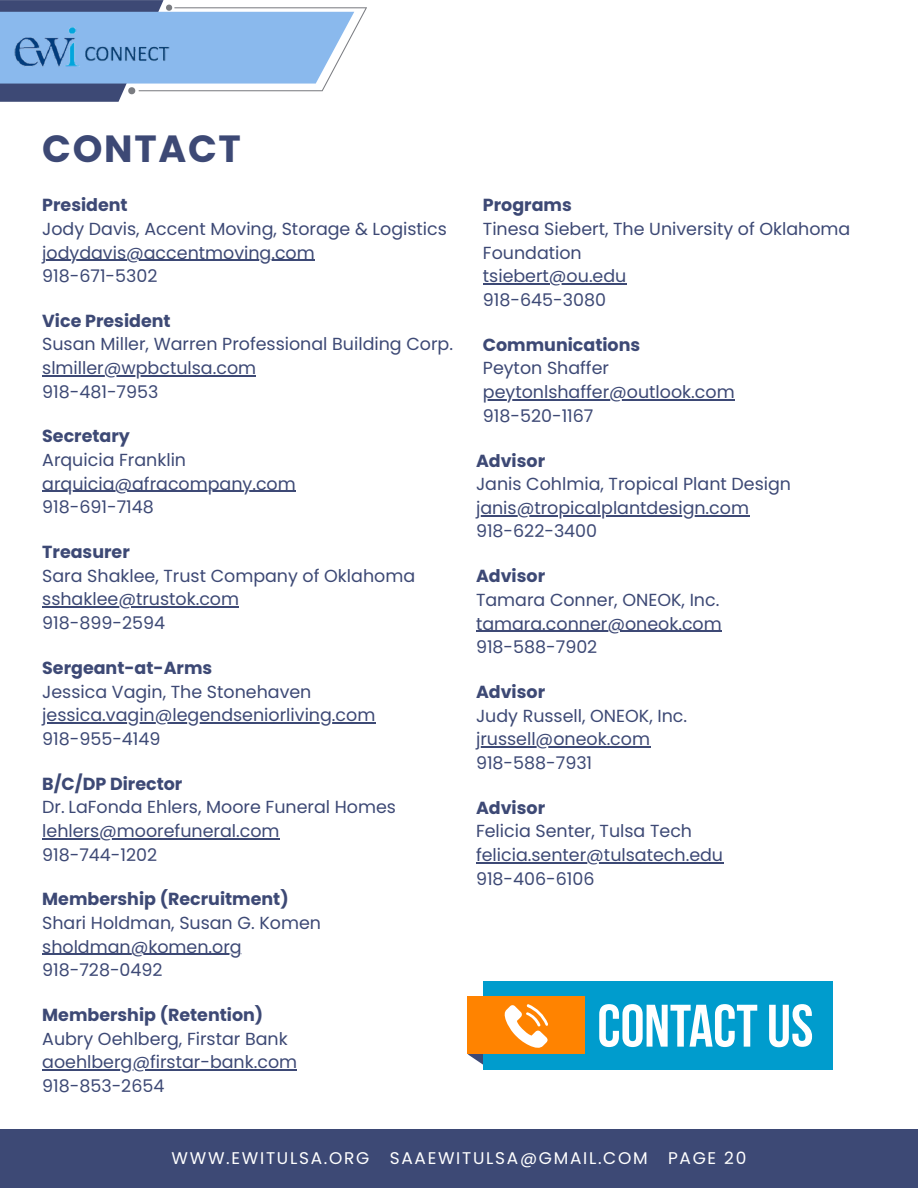
<style>
.page{position:relative;width:918px;height:1188px;background:#fff}
.page>*{position:absolute;margin:0;border:0;box-sizing:border-box;transform-origin:0 0}
.t1{font:700 37.8px "Poppins";letter-spacing:.045em;color:#3d4975}
.t2{font:17.4px/23.7px "Poppins";color:#3d4975}
.t3{font:700 17.4px "Poppins";color:#3d4975}
.t4{font:16.95px "Poppins";letter-spacing:.1em;color:#fff}
</style>
<div class="page">
<svg style="left:0;top:0;width:367px;height:102px"></svg>
<img style="left:0;top:24px;width:207px;height:55px">
<div style="left:0;top:1129px;width:918px;height:59px;background:#3d4975"></div>
<svg style="left:468px;top:1054px;width:16px;height:13px"></svg>
<div style="left:484px;top:981px;width:349px;height:88px;background:#009ccd"></div>
<div style="left:468px;top:996px;width:117px;height:58px;background:#ff8300"></div>
<svg style="left:599px;top:1004px;width:158px;height:43px"></svg>
<svg style="left:769px;top:1004px;width:43px;height:43px"></svg>
<svg style="left:505px;top:1004px;width:43px;height:44px"></svg>
<hr style="left:47px;top:260px;width:268px;height:1px;background:#3d4975">
<hr style="left:42px;top:375px;width:214px;height:1px;background:#3d4975">
<hr style="left:42px;top:607px;width:197px;height:1px;background:#3d4975">
<hr style="left:42px;top:722px;width:333px;height:1px;background:#3d4975">
<hr style="left:42px;top:838px;width:238px;height:1px;background:#3d4975">
<hr style="left:42px;top:954px;width:200px;height:1px;background:#3d4975">
<hr style="left:42px;top:1070px;width:255px;height:1px;background:#3d4975">
<hr style="left:483px;top:283px;width:143px;height:2px;background:#3d4975">
<hr style="left:483px;top:399px;width:252px;height:1px;background:#3d4975">
<hr style="left:476px;top:631px;width:246px;height:1px;background:#3d4975">
<hr style="left:476px;top:746px;width:174px;height:2px;background:#3d4975">
<hr style="left:476px;top:862px;width:247px;height:1px;background:#3d4975">
<hr style="left:476px;top:515px;width:273px;height:1px;background:#3d4975">
<hr style="left:42px;top:491px;width:254px;height:1px;background:#3d4975">
<h1 class="t1" style="left:42px;top:122px;width:200px">CONTACT</h1>
<p class="t3" style="left:42px;top:193px;width:87px">President</p>
<p class="t2" style="left:42px;top:217px;width:406px">Jody Davis, Accent Moving, Storage &amp; Logistics jodydavis@accentmoving.com<br>918-671-5302</p>
<p class="t3" style="left:42px;top:308px;width:130px">Vice President</p>
<p class="t2" style="left:42px;top:332px;width:412px">Susan Miller, Warren Professional Building Corp. slmiller@wpbctulsa.com<br>918-481-7953</p>
<p class="t3" style="left:42px;top:424px;width:89px">Secretary</p>
<p class="t2" style="left:42px;top:448px;width:255px">Arquicia Franklin arquicia@afracompany.com<br>918-691-7148</p>
<p class="t3" style="left:42px;top:540px;width:89px">Treasurer</p>
<p class="t2" style="left:42px;top:564px;width:374px">Sara Shaklee, Trust Company of Oklahoma sshaklee@trustok.com<br>918-899-2594</p>
<p class="t3" style="left:42px;top:656px;width:172px">Sergeant-at-Arms</p>
<p class="t2" style="left:42px;top:680px;width:335px">Jessica Vagin, The Stonehaven jessica.vagin@legendseniorliving.com<br>918-955-4149</p>
<p class="t3" style="left:42px;top:771px;width:142px">B/C/DP Director</p>
<p class="t2" style="left:42px;top:795px;width:355px">Dr. LaFonda Ehlers, Moore Funeral Homes lehlers@moorefuneral.com<br>918-744-1202</p>
<p class="t3" style="left:42px;top:887px;width:248px">Membership (Recruitment)</p>
<p class="t2" style="left:42px;top:911px;width:280px">Shari Holdman, Susan G. Komen sholdman@komen.org<br>918-728-0492</p>
<p class="t3" style="left:42px;top:1003px;width:223px">Membership (Retention)</p>
<p class="t2" style="left:42px;top:1027px;width:256px">Aubry Oehlberg, Firstar Bank aoehlberg@firstar-bank.com<br>918-853-2654</p>
<p class="t3" style="left:483px;top:193px;width:90px">Programs</p>
<p class="t2" style="left:483px;top:217px;width:369px">Tinesa Siebert, The University of Oklahoma<br>Foundation<br>tsiebert@ou.edu<br>918-645-3080</p>
<p class="t3" style="left:483px;top:333px;width:159px">Communications</p>
<p class="t2" style="left:483px;top:357px;width:253px">Peyton Shaffer peytonlshaffer@outlook.com<br>918-520-1167</p>
<p class="t3" style="left:476px;top:448px;width:71px">Advisor</p>
<p class="t2" style="left:476px;top:472px;width:317px">Janis Cohlmia, Tropical Plant Design janis@tropicalplantdesign.com<br>918-622-3400</p>
<p class="t3" style="left:476px;top:564px;width:71px">Advisor</p>
<p class="t2" style="left:476px;top:588px;width:247px">Tamara Conner, ONEOK, Inc. tamara.conner@oneok.com<br>918-588-7902</p>
<p class="t3" style="left:476px;top:680px;width:71px">Advisor</p>
<p class="t2" style="left:476px;top:704px;width:213px">Judy Russell, ONEOK, Inc. jrussell@oneok.com<br>918-588-7931</p>
<p class="t3" style="left:476px;top:796px;width:71px">Advisor</p>
<p class="t2" style="left:476px;top:820px;width:249px">Felicia Senter, Tulsa Tech felicia.senter@tulsatech.edu<br>918-406-6106</p>
<p class="t4" style="left:172px;top:1146px;width:576px">WWW.EWITULSA.ORG SAAEWITULSA@GMAIL.COM PAGE 20</p>
</div>
